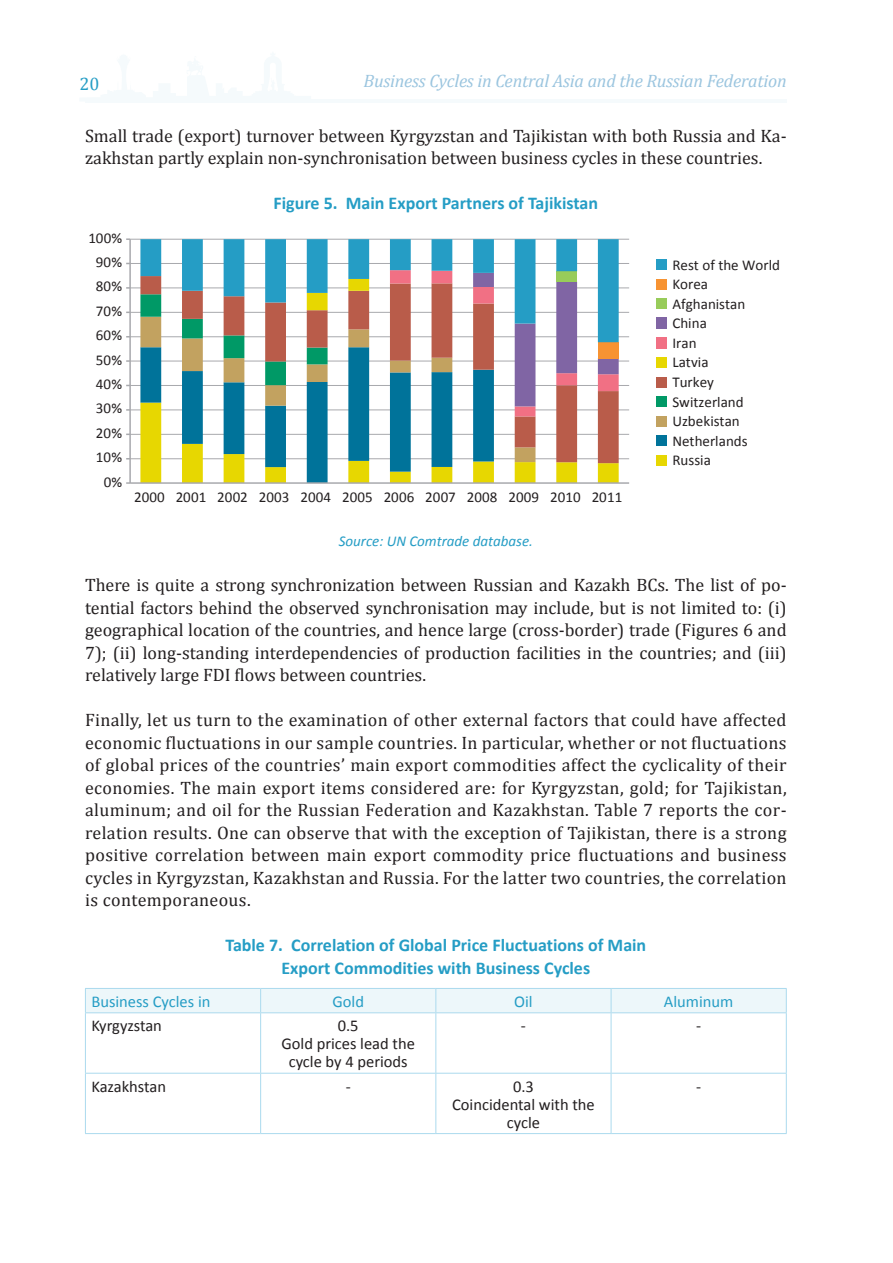
<style>
.page{position:relative;width:893px;height:1263px;background:#fff}
.page>*{position:absolute;margin:0;border:0;box-sizing:border-box;transform-origin:0 0}
.t1{font:18px/22.5px "Cambria";color:#231f20;text-align:justify}
.t2{font:700 18px/22.5px "Calibri";color:#259dc5;text-align:center}
.t3{font:italic 18px "Cambria";letter-spacing:-.01em;color:#9bc5df}
.t4{font:18px "Cambria";color:#259dc5}
.t5{font:16.5px/18px "Calibri";color:#231f20;text-align:center}
.t6{font:16.5px "Calibri";color:#259dc5}
.t7{font:15px/19.5px "Calibri";color:#231f20}
.t8{font:italic 15px "Calibri";color:#259dc5}
</style>
<div class="page">
<hr style="left:85px;top:99px;width:702px;height:3px;background:#f5fafc">
<div style="left:657px;top:260px;width:10px;height:10px;background:#259dc5"></div>
<div style="left:657px;top:279px;width:10px;height:10px;background:#f79332"></div>
<div style="left:657px;top:299px;width:10px;height:10px;background:#98cc5a"></div>
<div style="left:657px;top:318px;width:10px;height:11px;background:#8065a4"></div>
<div style="left:657px;top:337px;width:10px;height:12px;background:#f17084"></div>
<div style="left:657px;top:357px;width:10px;height:11px;background:#e7d701"></div>
<div style="left:657px;top:377px;width:10px;height:10px;background:#b95c4a"></div>
<div style="left:657px;top:397px;width:10px;height:10px;background:#096"></div>
<div style="left:657px;top:416px;width:10px;height:10px;background:#c2a260"></div>
<div style="left:657px;top:436px;width:10px;height:10px;background:#00739a"></div>
<div style="left:657px;top:455px;width:10px;height:10px;background:#e7d701"></div>
<hr style="left:130px;top:239px;width:499px;height:1px;background:#a8a9ad">
<hr style="left:130px;top:263px;width:499px;height:1px;background:#a8a9ad">
<hr style="left:130px;top:288px;width:499px;height:1px;background:#a8a9ad">
<hr style="left:130px;top:312px;width:499px;height:1px;background:#a8a9ad">
<hr style="left:130px;top:336px;width:499px;height:1px;background:#a8a9ad">
<hr style="left:130px;top:361px;width:499px;height:1px;background:#a8a9ad">
<hr style="left:130px;top:385px;width:499px;height:1px;background:#a8a9ad">
<hr style="left:130px;top:409px;width:499px;height:1px;background:#a8a9ad">
<hr style="left:130px;top:434px;width:499px;height:1px;background:#a8a9ad">
<hr style="left:130px;top:458px;width:499px;height:1px;background:#a8a9ad">
<svg style="left:140px;top:342px;width:479px;height:140px"></svg>
<div style="left:598px;top:342px;width:21px;height:16px;background:#f79332"></div>
<svg style="left:140px;top:239px;width:479px;height:103px"></svg>
<hr style="left:129px;top:239px;width:2px;height:244px;background:#a8a9ad">
<hr style="left:130px;top:482px;width:499px;height:2px;background:#a8a9ad">
<hr style="left:260px;top:1013px;width:1px;height:60px;background:#abdaee">
<hr style="left:435px;top:1013px;width:1px;height:60px;background:#abdaee">
<hr style="left:611px;top:1013px;width:1px;height:60px;background:#abdaee">
<hr style="left:85px;top:1073px;width:176px;height:1px;background:#abdaee">
<hr style="left:261px;top:1073px;width:175px;height:1px;background:#abdaee">
<hr style="left:260px;top:1073px;width:1px;height:60px;background:#abdaee">
<hr style="left:436px;top:1073px;width:175px;height:1px;background:#abdaee">
<hr style="left:435px;top:1073px;width:1px;height:60px;background:#abdaee">
<hr style="left:611px;top:1073px;width:176px;height:1px;background:#abdaee">
<hr style="left:611px;top:1073px;width:1px;height:60px;background:#abdaee">
<hr style="left:85px;top:1133px;width:176px;height:1px;background:#abdaee">
<hr style="left:261px;top:1133px;width:175px;height:1px;background:#abdaee">
<hr style="left:436px;top:1133px;width:175px;height:1px;background:#abdaee">
<hr style="left:611px;top:1133px;width:176px;height:1px;background:#abdaee">
<hr style="left:85px;top:1013px;width:1px;height:60px;background:#abdaee">
<hr style="left:786px;top:1013px;width:1px;height:60px;background:#abdaee">
<hr style="left:85px;top:1073px;width:1px;height:60px;background:#abdaee">
<hr style="left:786px;top:1073px;width:1px;height:60px;background:#abdaee">
<div style="left:85px;top:988px;width:702px;height:24px;background:#edf7fa"></div>
<hr style="left:85px;top:1012px;width:176px;height:1px;background:#abdaee">
<hr style="left:261px;top:1012px;width:175px;height:1px;background:#abdaee">
<hr style="left:436px;top:1012px;width:175px;height:1px;background:#abdaee">
<hr style="left:611px;top:1012px;width:176px;height:1px;background:#abdaee">
<p class="t4" style="left:79px;top:73px;width:21px">20</p>
<p class="t3" style="left:363px;top:68px;width:425px">Business Cycles in Central Asia and the Russian Federation</p>
<p class="t1" style="left:85px;top:124px;width:703px">Small trade (export) turnover between Kyrgyzstan and Tajikistan with both Russia and Ka&shy;zakhstan partly explain non-synchronisation between business cycles in these countries.</p>
<p class="t2" style="left:274px;top:192px;width:326px">Figure 5. Main Export Partners of Tajikistan</p>
<p class="t7" style="left:88px;top:228px;width:35px">100%</p>
<p class="t7" style="left:96px;top:252px;width:28px">90%</p>
<p class="t7" style="left:96px;top:277px;width:28px">80%</p>
<p class="t7" style="left:96px;top:301px;width:28px">70%</p>
<p class="t7" style="left:96px;top:326px;width:28px">60%</p>
<p class="t7" style="left:96px;top:350px;width:28px">50%</p>
<p class="t7" style="left:96px;top:374px;width:28px">40%</p>
<p class="t7" style="left:96px;top:399px;width:28px">30%</p>
<p class="t7" style="left:96px;top:423px;width:28px">20%</p>
<p class="t7" style="left:96px;top:448px;width:28px">10%</p>
<p class="t7" style="left:104px;top:472px;width:20px">0%</p>
<p class="t7" style="left:134px;top:487px;width:490px">2000 2001 2002 2003 2004 2005 2006 2007 2008 2009 2010 2011</p>
<p class="t7" style="left:672px;top:255px;width:109px">Rest of the World<br>Korea<br>Afghanistan<br>China<br>Iran<br>Latvia<br>Turkey<br>Switzerland<br>Uzbekistan<br>Netherlands<br>Russia</p>
<p class="t8" style="left:339px;top:531px;width:196px">Source: UN Comtrade database.</p>
<p class="t1" style="left:85px;top:573px;width:703px">There is quite a strong synchronization between Russian and Kazakh BCs. The list of po&shy;tential factors behind the observed synchronisation may include, but is not limited to: (i) geographical location of the countries, and hence large (cross-border) trade (Figures 6 and 7); (ii) long-standing interdependencies of production facilities in the countries; and (iii) relatively large FDI flows between countries.</p>
<p class="t1" style="left:85px;top:708px;width:703px">Finally, let us turn to the examination of other external factors that could have affected economic fluctuations in our sample countries. In particular, whether or not fluctuations of global prices of the countries’ main export commodities affect the cyclicality of their economies. The main export items considered are: for Kyrgyzstan, gold; for Tajikistan, aluminum; and oil for the Russian Federation and Kazakhstan. Table 7 reports the cor&shy;relation results. One can observe that with the exception of Tajikistan, there is a strong positive correlation between main export commodity price fluctuations and business cycles in Kyrgyzstan, Kazakhstan and Russia. For the latter two countries, the correlation is contemporaneous.</p>
<p class="t2" style="left:225px;top:934px;width:422px">Table 7. Correlation of Global Price Fluctuations of Main<br>Export Commodities with Business Cycles</p>
<p class="t6" style="left:91px;top:991px;width:121px">Business Cycles in</p>
<p class="t6" style="left:332px;top:991px;width:33px">Gold</p>
<p class="t6" style="left:514px;top:991px;width:20px">Oil</p>
<p class="t6" style="left:664px;top:991px;width:71px">Aluminum</p>
<p class="t5" style="left:91px;top:1017px;width:72px">Kyrgyzstan</p>
<p class="t5" style="left:281px;top:1017px;width:135px">0.5<br>Gold prices lead the cycle by 4 periods</p>
<p class="t5" style="left:521px;top:1017px;width:7px">-</p>
<p class="t5" style="left:696px;top:1017px;width:7px">-</p>
<p class="t5" style="left:91px;top:1077px;width:76px">Kazakhstan</p>
<p class="t5" style="left:346px;top:1077px;width:7px">-</p>
<p class="t5" style="left:452px;top:1077px;width:144px">0.3<br>Coincidental with the cycle</p>
<p class="t5" style="left:696px;top:1077px;width:7px">-</p>
</div>
